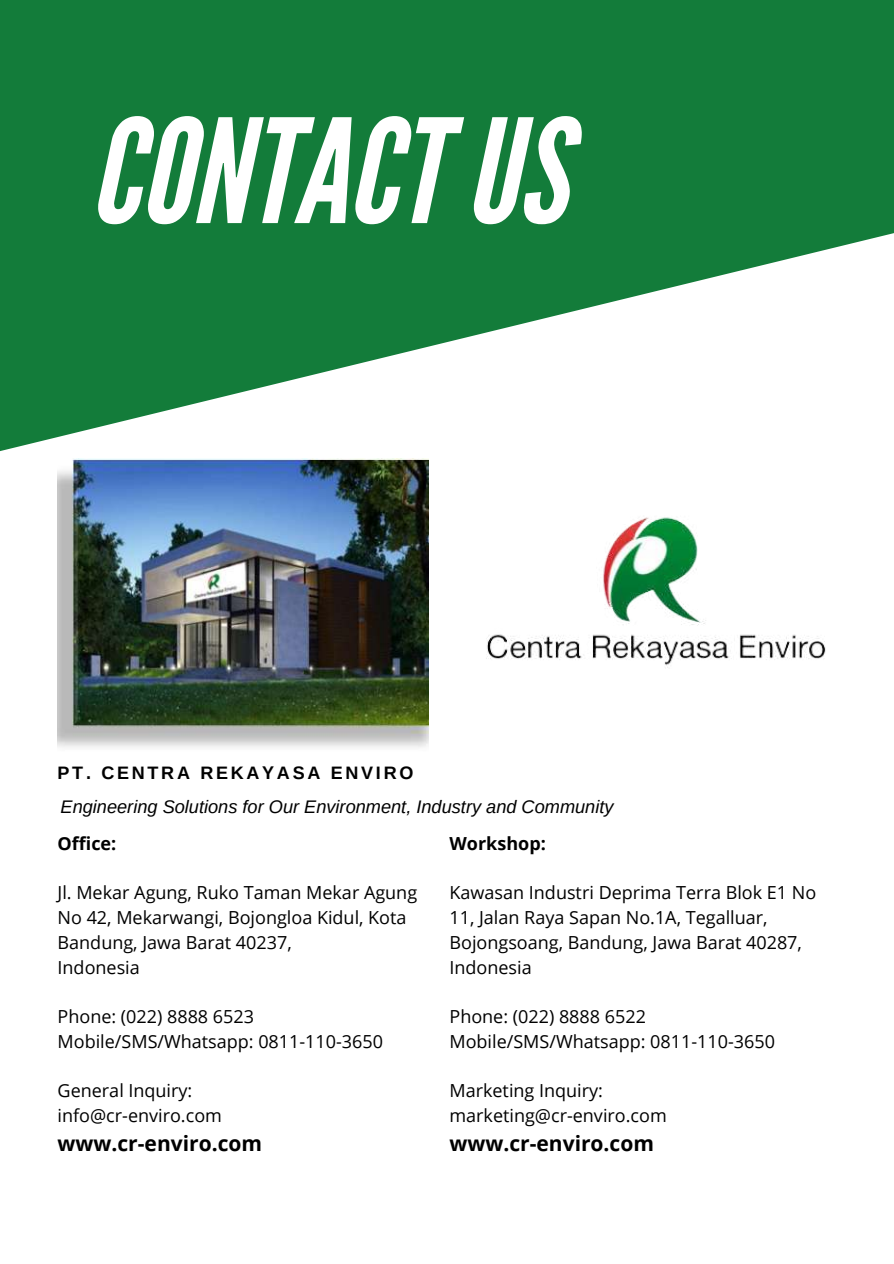
<style>
.page{position:relative;width:894px;height:1264px;background:#fff}
.page>*{position:absolute;margin:0;border:0;box-sizing:border-box;transform-origin:0 0}
.t1{font:italic 144px "League Gothic";color:#fff}
.t2{font:700 21px "Open Sans";color:#000}
.t3{font:italic 18.15px "Arimo";color:#000}
.t4{font:18px/24.8px "Open Sans";color:#000}
.t5{font:700 18px "Arimo";letter-spacing:.15em;color:#000}
.t6{font:700 18px "Open Sans";color:#000}
</style>
<div class="page">
<svg style="left:0;top:0;width:893px;height:479px;fill:#137c3a"></svg>
<img style="left:58px;top:458px;width:343px;height:289px">
<img style="left:401px;top:440px;width:491px;height:308px">
<h1 class="t1" style="left:89px;top:88px;width:478px">CONTACTUS</h1>
<p class="t5" style="left:58px;top:763px;width:357px">PT. CENTRA REKAYASA ENVIRO</p>
<p class="t3" style="left:61px;top:796px;width:554px">Engineering Solutions for Our Environment, Industry and Community</p>
<p class="t6" style="left:58px;top:830px;width:60px">Office:</p>
<p class="t4" style="left:58px;top:879px;width:361px">Jl. Mekar Agung, Ruko Taman Mekar Agung<br>No 42, Mekarwangi, Bojongloa Kidul, Kota<br>Bandung, Jawa Barat 40237,<br>Indonesia</p>
<p class="t4" style="left:58px;top:1003px;width:327px">Phone: (022) 8888 6523<br>Mobile/SMS/Whatsapp: 0811-110-3650</p>
<p class="t4" style="left:58px;top:1077px;width:166px">General Inquiry: info@cr-enviro.com</p>
<p class="t6" style="left:449px;top:830px;width:98px">Workshop:</p>
<p class="t4" style="left:449px;top:879px;width:368px">Kawasan Industri Deprima Terra Blok E1 No 11, Jalan Raya Sapan No.1A, Tegalluar, Bojongsoang, Bandung, Jawa Barat 40287, Indonesia</p>
<p class="t4" style="left:449px;top:1003px;width:327px">Phone: (022) 8888 6522<br>Mobile/SMS/Whatsapp: 0811-110-3650</p>
<p class="t4" style="left:449px;top:1077px;width:219px">Marketing Inquiry: marketing@cr-enviro.com</p>
<p class="t2" style="left:58px;top:1128px;width:206px">www.cr-enviro.com</p>
<p class="t2" style="left:449px;top:1128px;width:206px">www.cr-enviro.com</p>
</div>
